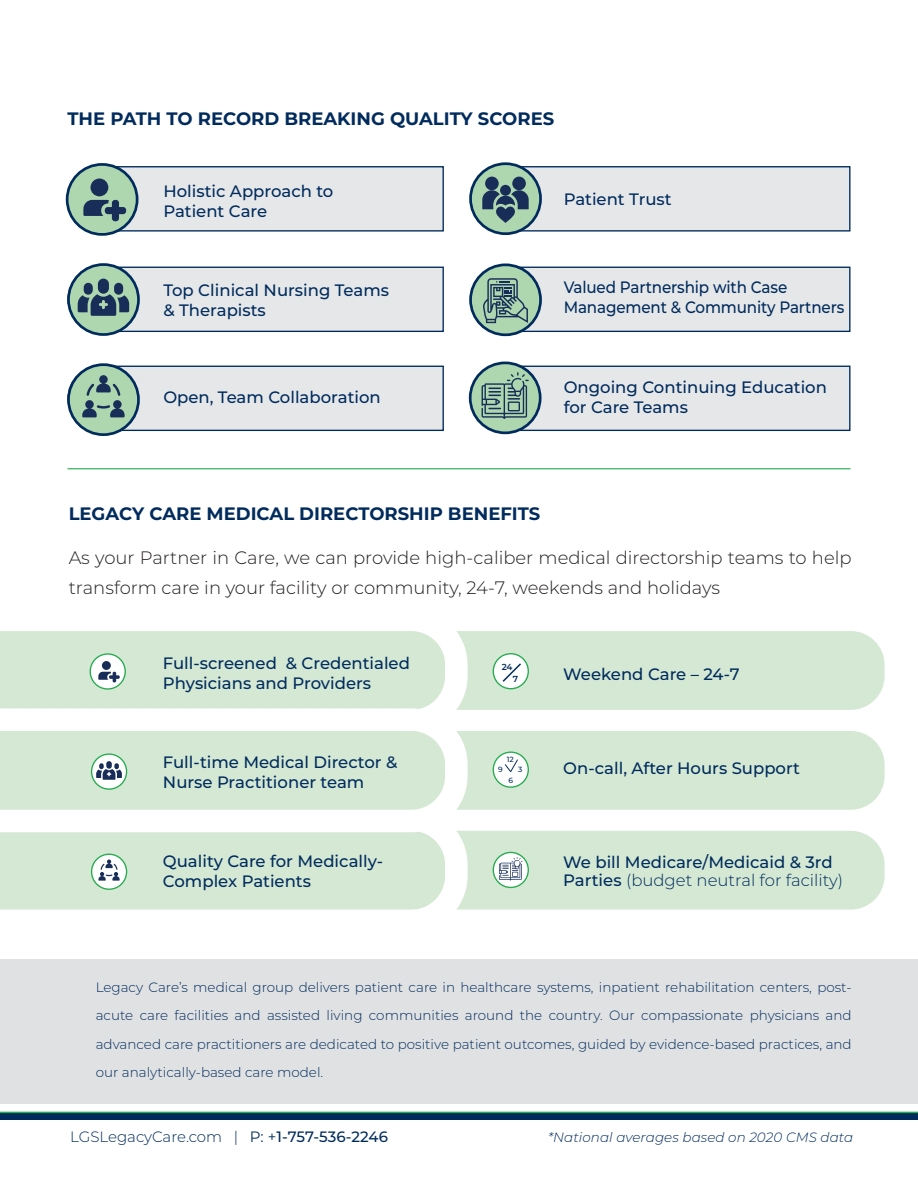
<style>
.page{position:relative;width:918px;height:1188px;background:#fff}
.page>*{position:absolute;margin:0;border:0;box-sizing:border-box;transform-origin:0 0}
.t1{font:300 18px/30px "Montserrat";color:#231f20}
.t2{font:700 18px "Montserrat";color:#002b5c}
.t3{font:500 16.5px/19.8px "Montserrat";color:#002b5c}
.t4{font:500 16.5px/19.8px "Montserrat";color:#002b5c;scale:.92 1}
.t5{font:300 15px "Montserrat";letter-spacing:-.005em;color:#002b5c}
.t6{font:300 13.5px/28.5px "Montserrat";color:#002b5c;text-align:justify}
.t7{font:italic 300 13.5px "Montserrat";letter-spacing:.005em;color:#002b5c}
.t8{font:600 8.7px "Montserrat";color:#002b5c}
.t9{font:500 7.5px "Montserrat";color:#002b5c}
.s1{font-weight:300}
.s2{font-weight:400}
.s3{font-weight:500}
</style>
<div class="page">
<svg style="left:0;top:1113px;width:918px;height:7px;background:#002d5b"></svg>
<hr style="left:0;top:1112px;width:918px;height:1px;background:#26ab4f">
<div style="left:260px;top:631px;width:625px;height:79px;background:#d4e8d4;border-radius:34px"></div>
<div style="left:260px;top:831px;width:625px;height:79px;background:#d4e8d4;border-radius:34px"></div>
<div style="left:260px;top:731px;width:625px;height:79px;background:#d4e8d4;border-radius:34px"></div>
<div style="left:0;top:631px;width:468px;height:77px;background:#d4e8d4"></div>
<svg style="left:0;top:832px;width:468px;height:78px"></svg>
<svg style="left:0;top:708px;width:468px;height:124px"></svg>
<div style="left:0;top:959px;width:918px;height:145px;background:#e0e1e3"></div>
<svg style="left:90px;top:654px;width:35px;height:35px"></svg>
<div style="left:90px;top:653px;width:36px;height:37px;border:1px solid #26ab4f;border-radius:50%"></div>
<div style="left:102px;top:661px;width:9px;height:9px;background:#182e58;border-radius:50%"></div>
<svg style="left:98px;top:672px;width:22px;height:10px"></svg>
<svg style="left:92px;top:754px;width:35px;height:35px"></svg>
<div style="left:91px;top:753px;width:36px;height:37px;border:1px solid #26ab4f;border-radius:50%"></div>
<div style="left:106px;top:761px;width:6px;height:8px;background:#182e58;border-radius:3px"></div>
<svg style="left:96px;top:763px;width:26px;height:17px"></svg>
<svg style="left:92px;top:854px;width:35px;height:35px"></svg>
<div style="left:91px;top:854px;width:36px;height:36px;border:1px solid #26ab4f;border-radius:50%"></div>
<svg style="left:98px;top:859px;width:22px;height:22px"></svg>
<svg style="left:493px;top:654px;width:35px;height:35px"></svg>
<div style="left:493px;top:653px;width:36px;height:36px;border:1px solid #26ab4f;border-radius:50%"></div>
<div style="left:493px;top:752px;width:35px;height:35px;background:#fff;border-radius:50%"></div>
<div style="left:493px;top:751px;width:36px;height:37px;border:1px solid #26ab4f;border-radius:50%"></div>
<svg style="left:493px;top:852px;width:35px;height:35px"></svg>
<div style="left:493px;top:852px;width:36px;height:36px;border:1px solid #26ab4f;border-radius:50%"></div>
<svg style="left:499px;top:857px;width:24px;height:24px"></svg>
<svg style="left:501px;top:662px;width:22px;height:21px"></svg>
<svg style="left:504px;top:759px;width:14px;height:13px"></svg>
<div style="left:66px;top:163px;width:72px;height:73px;border:3px solid #002b5c;border-radius:50%"></div>
<svg style="left:67px;top:165px;width:377px;height:67px;background:#ccd5d6"></svg>
<div style="left:67px;top:263px;width:73px;height:73px;border:3px solid #002b5c;border-radius:50%"></div>
<svg style="left:67px;top:266px;width:377px;height:67px;background:#cbd3d5"></svg>
<div style="left:67px;top:363px;width:73px;height:73px;border:3px solid #002b5c;border-radius:50%"></div>
<svg style="left:67px;top:365px;width:377px;height:67px;background:#ced6d7"></svg>
<svg style="left:469px;top:365px;width:382px;height:67px;background:#ced6d7"></svg>
<div style="left:469px;top:162px;width:73px;height:73px;border:3px solid #002b5c;border-radius:50%"></div>
<svg style="left:469px;top:165px;width:382px;height:67px;background:#cad2d5"></svg>
<div style="left:469px;top:263px;width:73px;height:73px;border:3px solid #002b5c;border-radius:50%"></div>
<svg style="left:469px;top:266px;width:382px;height:67px;background:#cdd5d7"></svg>
<hr style="left:68px;top:468px;width:782px;height:1px;background:#26ab4f">
<p class="t2" style="left:68px;top:106px;width:488px">THE PATH TO RECORD BREAKING QUALITY SCORES</p>
<p class="t3" style="left:163px;top:180px;width:172px">Holistic Approach to<br>Patient Care</p>
<p class="t3" style="left:564px;top:188px;width:110px">Patient Trust</p>
<p class="t3" style="left:163px;top:279px;width:227px">Top Clinical Nursing Teams &amp; Therapists</p>
<p class="t3" style="left:163px;top:386px;width:219px">Open, Team Collaboration</p>
<p class="t4" style="left:564px;top:277px;width:307px">Valued Partnership with Case<br>Management &amp; Community Partners</p>
<p class="t3" style="left:564px;top:377px;width:265px">Ongoing Continuing Education for Care Teams</p>
<p class="t2" style="left:69px;top:501px;width:473px">LEGACY CARE MEDICAL DIRECTORSHIP BENEFITS</p>
<p class="t1" style="left:69px;top:542px;width:784px">As your Partner in Care, we can provide high-caliber medical directorship teams to help transform care in your facility or community, 24-7, weekends and holidays</p>
<p class="t3" style="left:163px;top:652px;width:249px">Full-screened &amp; Credentialed<br>Physicians and Providers</p>
<p class="t3" style="left:163px;top:751px;width:236px">Full-time Medical Director &amp;<br>Nurse Practitioner team</p>
<p class="t3" style="left:163px;top:850px;width:222px">Quality Care for Medically-<br>Complex Patients</p>
<p class="t8" style="left:502px;top:661px;width:12px">24</p>
<p class="t8" style="left:513px;top:672px;width:7px">7</p>
<p class="t9" style="left:507px;top:754px;width:9px">12</p>
<p class="t9" style="left:498px;top:764px;width:6px">9</p>
<p class="t9" style="left:518px;top:764px;width:6px">3</p>
<p class="t9" style="left:508px;top:775px;width:6px">6</p>
<p class="t3" style="left:563px;top:663px;width:178px">Weekend Care – 24-7</p>
<p class="t3" style="left:563px;top:757px;width:238px">On-call, After Hours Support</p>
<p class="t3" style="left:563px;top:852px;width:282px;line-height:18px">We bill Medicare/Medicaid &amp; 3rd<br>Parties <span class="s1">(budget neutral for facility)</span></p>
<p class="t6" style="left:96px;top:972px;width:758px">Legacy Care’s medical group delivers patient care in healthcare systems, inpatient rehabilitation centers, post&shy;acute care facilities and assisted living communities around the country. Our compassionate physicians and advanced care practitioners are dedicated to positive patient outcomes, guided by evidence-based practices, and our analytically-based care model.</p>
<p class="t5" style="left:70px;top:1127px;width:319px">LGSLegacyCare.com | <span class="s2">P: +</span><span class="s3">1-757-536-2246</span></p>
<p class="t7" style="left:548px;top:1128px;width:307px">*National averages based on 2020 CMS data</p>
</div>
